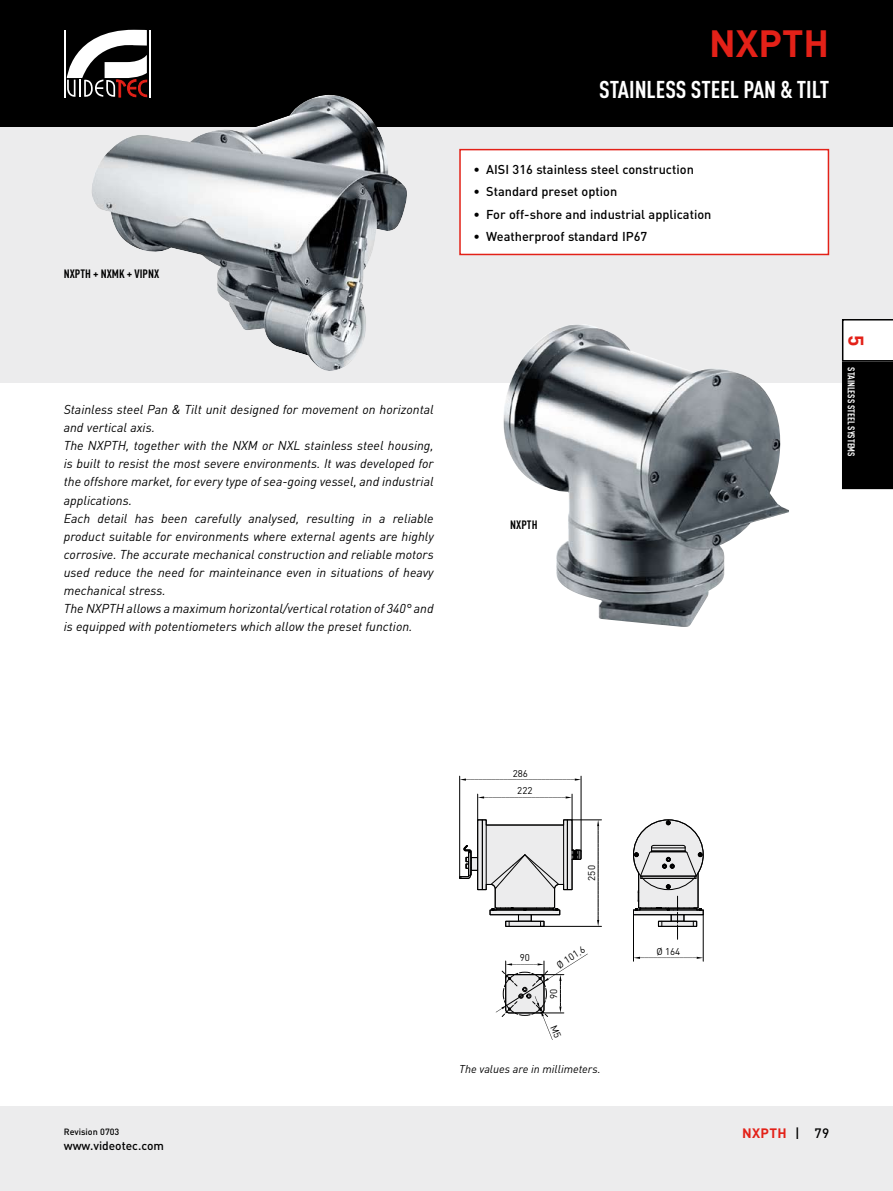
<style>
.page{position:relative;width:893px;height:1191px;background:#fff}
.page>*{position:absolute;margin:0;border:0;box-sizing:border-box;transform-origin:0 0}
._01_Titolo_F{font:700 37.5px "DIN";color:#e32118}
._02_Titoletto_F{font:700 24px "DIN Cond";color:#fff}
.Piede_Pagina_Codice{font:700 13.5px "DIN";color:#e32118}
.Piede_Pagina{font:500 13.5px "DIN";color:#000}
._04_Testo_F{font:italic 12.75px/18px "DIN";color:#000}
._03_Punti_F{font:500 12.75px "DIN";color:#000}
.Foto_Codice{font:700 12px "DIN Cond";color:#000}
.Piede_Web{font:500 12px "DIN";color:#000}
.Disegno_Nota{font:italic 11.25px "DIN";color:#000}
.t1{font:9.75px "DIN";color:#000}
.t2{font:700 9.75px "DIN Cond";color:#fff}
.Piede_Revisione{font:500 9px "DIN";color:#000}
.s1{font-family:"DIN";font-size:21px;color:#e32118}
</style>
<div class="page">
<div style="left:0;top:0;width:893px;height:128px;background:#000"></div>
<div style="left:0;top:1106px;width:893px;height:85px;background:#ececed"></div>
<div style="left:0;top:128px;width:893px;height:255px;background:#ececed"></div>
<hr style="left:64px;top:30px;width:1px;height:67px;background:#fff">
<hr style="left:149px;top:30px;width:2px;height:67px;background:#fff">
<svg style="left:67px;top:30px;width:80px;height:67px"></svg>
<svg style="left:842px;top:319px;width:51px;height:170px;background:#393939"></svg>
<div style="left:460px;top:150px;width:368px;height:104px;background:#fff"></div>
<div style="left:459px;top:149px;width:370px;height:106px;border:2px solid #e32118"></div>
<svg style="left:634px;top:956px;width:69px;height:3px"></svg>
<svg style="left:460px;top:778px;width:121px;height:2px"></svg>
<hr style="left:581px;top:776px;width:1px;height:75px;background:#000">
<hr style="left:459px;top:776px;width:1px;height:100px;background:#000">
<svg style="left:459px;top:794px;width:142px;height:133px"></svg>
<hr style="left:633px;top:914px;width:1px;height:47px;background:#000">
<hr style="left:703px;top:914px;width:1px;height:47px;background:#000">
<svg style="left:633px;top:819px;width:71px;height:120px"></svg>
<img style="left:503px;top:325px;width:286px;height:302px">
<img style="left:90px;top:92px;width:318px;height:279px">
<svg style="left:496px;top:953px;width:92px;height:87px"></svg>
<p class="Foto_Codice" style="left:64px;top:266px;width:97px">NXPTH + NXMK + VIPNX</p>
<p class="_04_Testo_F" style="left:64px;top:400px;width:371px">Stainless steel Pan &amp; Tilt unit designed for movement on horizontal and vertical axis.</p>
<p class="_04_Testo_F" style="left:64px;top:436px;width:371px;text-align:justify">The NXPTH, together with the NXM or NXL stainless steel housing, is built to resist the most severe environments. It was developed for the offshore market, for every type of sea-going vessel, and industrial applications.</p>
<p class="_04_Testo_F" style="left:64px;top:508px;width:371px;text-align:justify">Each detail has been carefully analysed, resulting in a reliable product suitable for environments where external agents are highly corrosive. The accurate mechanical construction and reliable motors used reduce the need for mainteinance even in situations of heavy mechanical stress.</p>
<p class="_04_Testo_F" style="left:64px;top:598px;width:371px">The NXPTH allows a maximum horizontal/vertical rotation of 340° and is equipped with potentiometers which allow the preset function.</p>
<p class="_01_Titolo_F" style="left:709px;top:19px;width:121px">NXPTH</p>
<p class="_02_Titoletto_F" style="left:599px;top:75px;width:232px">STAINLESS STEEL PAN &amp; TILT</p>
<p class="_03_Punti_F" style="left:473px;top:161px;width:222px">• AISI 316 stainless steel construction</p>
<p class="_03_Punti_F" style="left:473px;top:183px;width:145px">• Standard preset option</p>
<p class="_03_Punti_F" style="left:473px;top:206px;width:239px">• For off-shore and industrial application</p>
<p class="_03_Punti_F" style="left:473px;top:228px;width:175px">• Weatherproof standard IP67</p>
<p class="Foto_Codice" style="left:510px;top:517px;width:29px">NXPTH</p>
<p class="t2" style="left:857px;top:334px;width:123px;rotate:90deg"><span class="s1">5</span> STAINLESS STEEL SYSTEMS</p>
<p class="Piede_Revisione" style="left:64px;top:1125px;width:57px">Revision 0703</p>
<p class="Piede_Web" style="left:64px;top:1137px;width:102px">www.videotec.com</p>
<p class="t1" style="left:513px;top:767px;width:17px">286</p>
<p class="t1" style="left:517px;top:785px;width:17px">222</p>
<p class="t1" style="left:585px;top:880px;width:17px;rotate:-90deg">250</p>
<p class="t1" style="left:520px;top:951px;width:12px">90</p>
<p class="t1" style="left:554px;top:960px;width:33px;rotate:-33deg">Ø 101.6</p>
<p class="t1" style="left:548px;top:998px;width:12px;rotate:-90deg">90</p>
<p class="Disegno_Nota" style="left:459px;top:1061px;width:143px">The values are in millimeters.</p>
<p class="t1" style="left:656px;top:945px;width:26px">Ø 164</p>
<p class="Piede_Pagina_Codice" style="left:742px;top:1124px;width:20px">Nxpth</p>
<p class="Piede_Pagina" style="left:795px;top:1124px;width:36px">| 79</p>
</div>
